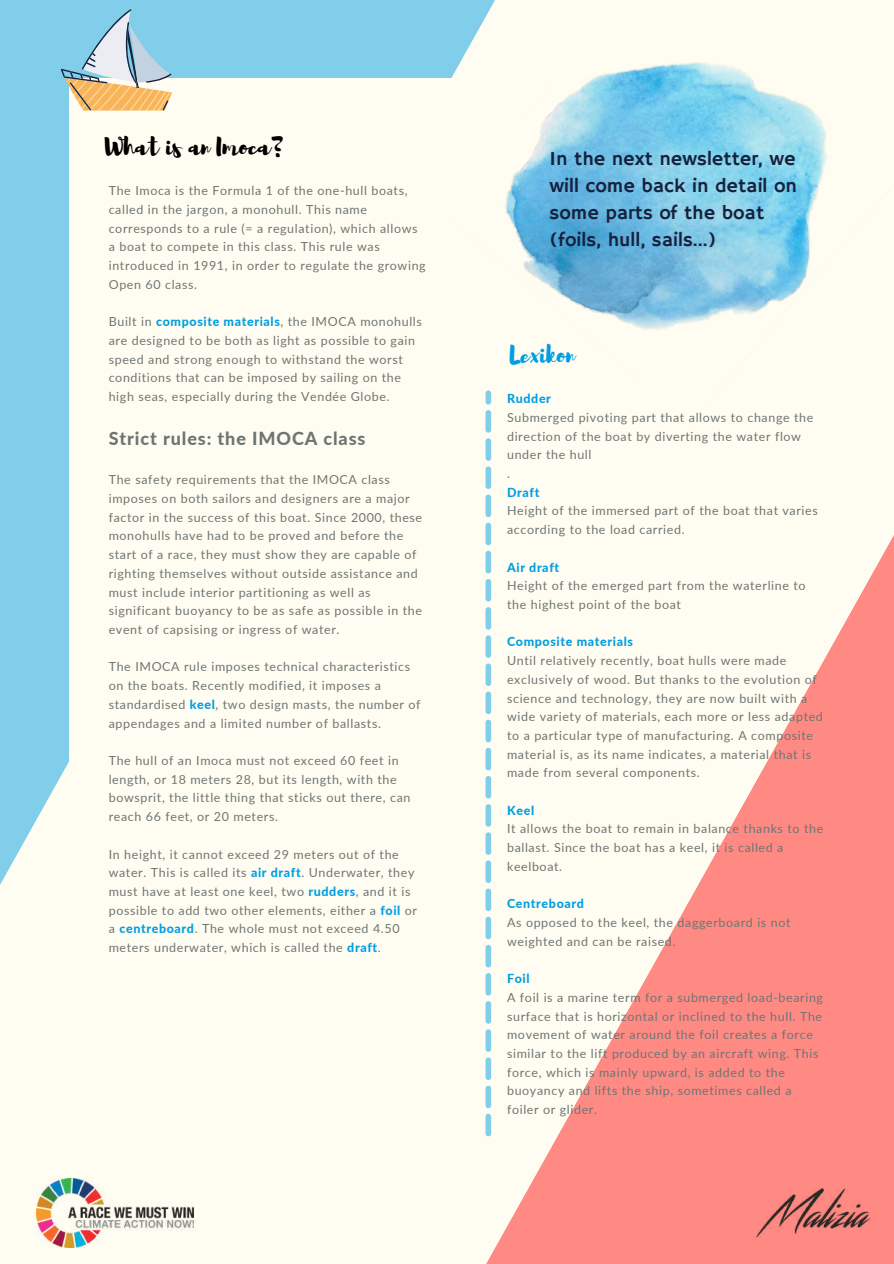
<style>
.page{position:relative;width:894px;height:1264px;background:#fff}
.page>*{position:absolute;margin:0;border:0;box-sizing:border-box;transform-origin:0 0}
.t1{font:24.15px "Brusher";color:#000}
.t2{font:24.15px "Brusher";color:#009ee3}
.t3{font:19.65px/27px "Hammersmith One";color:#16213d}
.t4{font:800 18px "Lato";letter-spacing:.05em;color:#6d7573}
.t5{font:12.45px/18.8px "Lato";letter-spacing:.05em;color:#6d7573}
.t6{font:800 12.45px "Lato";letter-spacing:.05em;color:#009ee3}
.s1{font-weight:800;color:#009ee3}
</style>
<div class="page">
<div style="left:0;top:0;width:893px;height:1263px;background:#fffdf1"></div>
<div style="left:0;top:0;width:441px;height:885px;background:#81ceea"></div>
<div style="left:69px;top:78px;width:755px;height:1085px;background:#fffdf1"></div>
<svg style="left:487px;top:472px;width:406px;height:791px"></svg>
<img style="left:755px;top:1188px;width:115px;height:49px">
<img style="left:36px;top:1178px;width:158px;height:69px">
<svg style="left:61px;top:9px;width:111px;height:102px;background:#b1c9c6"></svg>
<img style="left:441px;top:0;width:386px;height:425px">
<svg style="left:485px;top:390px;width:6px;height:746px"></svg>
<h1 class="t1" style="left:106px;top:130px;width:179px">What is an Imoca?</h1>
<p class="t5" style="left:109px;top:181px;width:318px">The Imoca is the Formula 1 of the one-hull boats, called in the jargon, a monohull. This name corresponds to a rule (= a regulation), which allows a boat to compete in this class. This rule was introduced in 1991, in order to regulate the growing Open 60 class.</p>
<p class="t5" style="left:109px;top:312px;width:314px">Built in <span class="s1">composite materials</span>, the IMOCA monohulls are designed to be both as light as possible to gain speed and strong enough to withstand the worst conditions that can be imposed by sailing on the high seas, especially during the Vendée Globe.</p>
<h3 class="t4" style="left:109px;top:427px;width:258px">Strict rules: the IMOCA class</h3>
<p class="t5" style="left:109px;top:470px;width:315px">The safety requirements that the IMOCA class imposes on both sailors and designers are a major factor in the success of this boat. Since 2000, these monohulls have had to be proved and before the start of a race, they must show they are capable of righting themselves without outside assistance and must include interior partitioning as well as significant buoyancy to be as safe as possible in the event of capsising or ingress of water.</p>
<p class="t5" style="left:109px;top:657px;width:313px">The IMOCA rule imposes technical characteristics on the boats. Recently modified, it imposes a standardised <span class="s1">keel</span>, two design masts, the number of appendages and a limited number of ballasts.</p>
<p class="t5" style="left:109px;top:750px;width:303px">The hull of an Imoca must not exceed 60 feet in length, or 18 meters 28, but its length, with the bowsprit, the little thing that sticks out there, can reach 66 feet, or 20 meters.</p>
<p class="t5" style="left:109px;top:844px;width:310px">In height, it cannot exceed 29 meters out of the water. This is called its <span class="s1">air draft</span>. Underwater, they must have at least one keel, two <span class="s1">rudders</span>, and it is possible to add two other elements, either a <span class="s1">foil</span> or a <span class="s1">centreboard</span>. The whole must not exceed 4.50 meters underwater, which is called the <span class="s1">draft</span>.</p>
<h2 class="t3" style="left:549px;top:146px;width:249px">In the next newsletter, we will come back in detail on some parts of the boat (foils, hull, sails...)</h2>
<h1 class="t2" style="left:509px;top:339px;width:66px">Lexikon</h1>
<p class="t6" style="left:507px;top:391px;width:45px">Rudder</p>
<p class="t5" style="left:507px;top:407px;width:308px">Submerged pivoting part that allows to change the direction of the boat by diverting the water flow under the hull<br>.</p>
<p class="t6" style="left:507px;top:484px;width:34px">Draft</p>
<p class="t5" style="left:507px;top:501px;width:312px">Height of the immersed part of the boat that varies according to the load carried.</p>
<p class="t6" style="left:507px;top:559px;width:54px">Air draft</p>
<p class="t5" style="left:507px;top:576px;width:300px">Height of the emerged part from the waterline to the highest point of the boat</p>
<p class="t6" style="left:507px;top:634px;width:127px">Composite materials</p>
<p class="t5" style="left:507px;top:651px;width:317px">Until relatively recently, boat hulls were made exclusively of wood. But thanks to the evolution of science and technology, they are now built with a wide variety of materials, each more or less adapted to a particular type of manufacturing. A composite material is, as its name indicates, a material that is made from several components.</p>
<p class="t6" style="left:507px;top:802px;width:29px">Keel</p>
<p class="t5" style="left:507px;top:819px;width:318px">It allows the boat to remain in balance thanks to the ballast. Since the boat has a keel, it is called a keelboat.</p>
<p class="t6" style="left:507px;top:896px;width:78px">Centreboard</p>
<p class="t5" style="left:507px;top:912px;width:285px">As opposed to the keel, the daggerboard is not weighted and can be raised.</p>
<p class="t6" style="left:507px;top:970px;width:24px">Foil</p>
<p class="t5" style="left:507px;top:987px;width:317px">A foil is a marine term for a submerged load-bearing surface that is horizontal or inclined to the hull. The movement of water around the foil creates a force similar to the lift produced by an aircraft wing. This force, which is mainly upward, is added to the buoyancy and lifts the ship, sometimes called a foiler or glider.</p>
</div>
